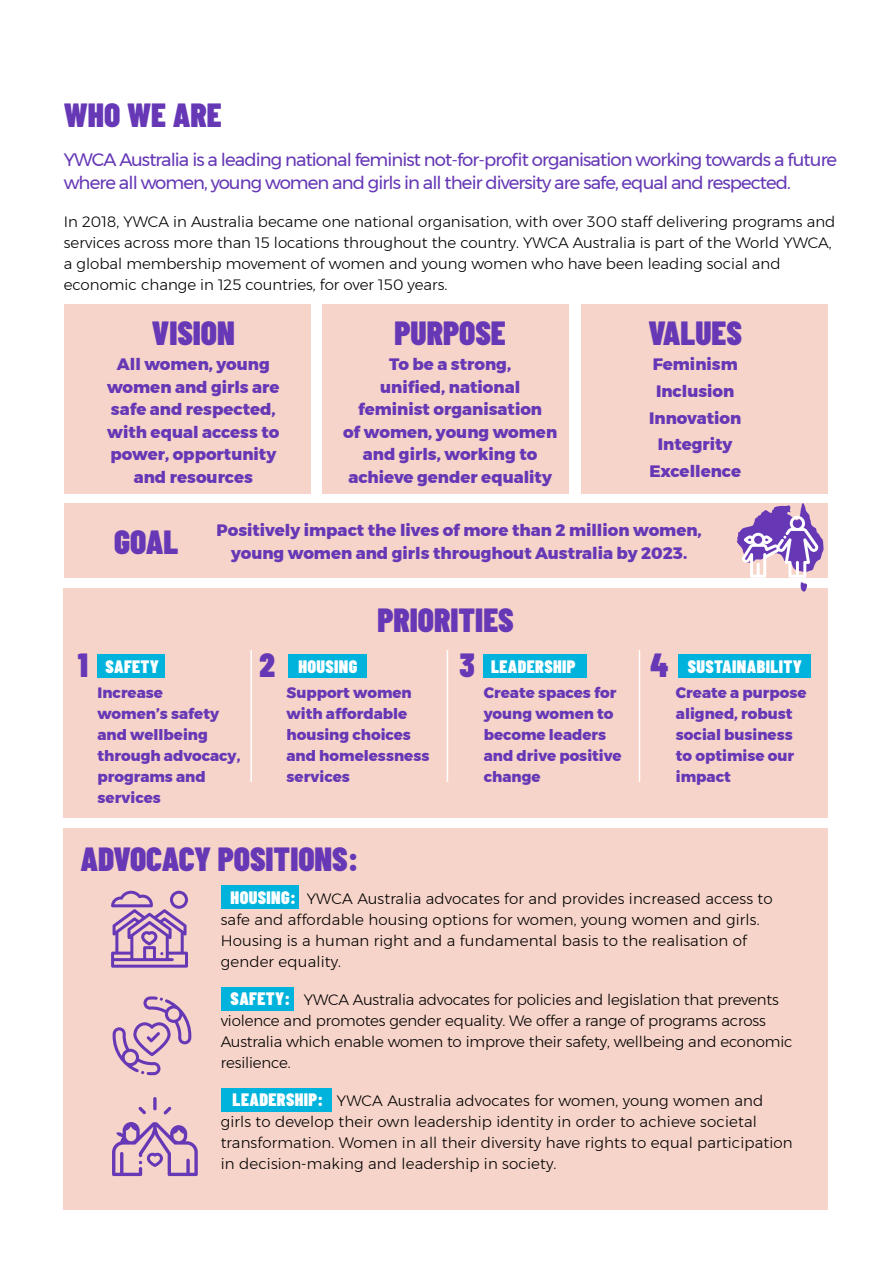
<style>
.page{position:relative;width:893px;height:1263px;background:#fff}
.page>*{position:absolute;margin:0;border:0;box-sizing:border-box;transform-origin:0 0}
.t1{font:900 33.45px "Barlow Condensed";color:#6638b6}
.t2{font:18px/22.5px "Montserrat";letter-spacing:-.05em;color:#6638b6}
.t3{font:900 18px "Barlow Condensed";letter-spacing:.02em;color:#fff}
.t4{font:800 16.5px/22.5px "Montserrat";color:#6638b6;text-align:center}
.t5{font:300 15px/21px "Montserrat";color:#000}
.t6{font:800 15px/21px "Montserrat";color:#6638b6}
.s1{font-family:"Barlow Condensed";font-weight:900;font-size:18px;color:#fff}
</style>
<div class="page">
<div style="left:64px;top:304px;width:246px;height:189px;background:#f7d4c9"></div>
<div style="left:64px;top:503px;width:763px;height:75px;background:#f7d4c9"></div>
<div style="left:322px;top:304px;width:247px;height:189px;background:#f7d4c9"></div>
<div style="left:581px;top:304px;width:246px;height:189px;background:#f7d4c9"></div>
<div style="left:63px;top:588px;width:765px;height:230px;background:#f7d4c9"></div>
<div style="left:63px;top:828px;width:765px;height:382px;background:#f7d4c9"></div>
<div style="left:98px;top:654px;width:67px;height:23px;background:#00b3dc"></div>
<div style="left:288px;top:654px;width:78px;height:23px;background:#00b3dc"></div>
<div style="left:483px;top:654px;width:104px;height:23px;background:#00b3dc"></div>
<div style="left:678px;top:654px;width:132px;height:23px;background:#00b3dc"></div>
<div style="left:221px;top:885px;width:77px;height:24px;background:#00b3dc"></div>
<div style="left:221px;top:987px;width:73px;height:24px;background:#00b3dc"></div>
<div style="left:221px;top:1087px;width:111px;height:24px;background:#00b3dc"></div>
<hr style="left:250px;top:650px;width:2px;height:132px;background:#fff">
<hr style="left:447px;top:650px;width:1px;height:132px;background:#fff">
<hr style="left:639px;top:650px;width:1px;height:132px;background:#fff">
<svg style="left:737px;top:503px;width:87px;height:89px"></svg>
<svg style="left:111px;top:891px;width:77px;height:77px"></svg>
<svg style="left:113px;top:996px;width:78px;height:79px"></svg>
<svg style="left:153px;top:1097px;width:4px;height:13px"></svg>
<svg style="left:138px;top:1107px;width:8px;height:7px"></svg>
<svg style="left:163px;top:1107px;width:8px;height:7px"></svg>
<svg style="left:112px;top:1122px;width:86px;height:54px"></svg>
<h1 class="t1" style="left:64px;top:91px;width:160px">WHO WE ARE</h1>
<p class="t2" style="left:64px;top:148px;width:775px">YWCA Australia is a leading national feminist not-for-profit organisation working towards a future where all women, young women and girls in all their diversity are safe, equal and respected.</p>
<p class="t5" style="left:64px;top:211px;width:773px">In 2018, YWCA in Australia became one national organisation, with over 300 staff delivering programs and services across more than 15 locations throughout the country. YWCA Australia is part of the World YWCA, a global membership movement of women and young women who have been leading social and economic change in 125 countries, for over 150 years.</p>
<h1 class="t1" style="left:152px;top:309px;width:84px">VISION</h1>
<p class="t4" style="left:107px;top:353px;width:174px">All women, young women and girls are safe and respected, with equal access to power, opportunity and resources</p>
<h1 class="t1" style="left:394px;top:309px;width:113px">PURPOSE</h1>
<p class="t4" style="left:343px;top:353px;width:216px">To be a strong,<br>unified, national feminist organisation<br>of women, young women and girls, working to achieve gender equality</p>
<h1 class="t1" style="left:648px;top:309px;width:95px">VALUES</h1>
<p class="t4" style="left:649px;top:351px;width:94px;line-height:26.7px">Feminism<br>Inclusion<br>Innovation<br>Integrity<br>Excellence</p>
<h1 class="t1" style="left:114px;top:518px;width:66px">GOAL</h1>
<p class="t4" style="left:216px;top:519px;width:487px">Positively impact the lives of more than 2 million women, young women and girls throughout Australia by 2023.</p>
<h1 class="t1" style="left:377px;top:596px;width:138px">PRIORITIES</h1>
<h1 class="t1" style="left:78px;top:641px;width:12px">1</h1>
<h1 class="t1" style="left:260px;top:641px;width:17px">2</h1>
<h1 class="t1" style="left:460px;top:641px;width:17px">3</h1>
<h1 class="t1" style="left:650px;top:641px;width:19px">4</h1>
<p class="t3" style="left:105px;top:654px;width:55px">SAFETY</p>
<p class="t6" style="left:98px;top:682px;width:144px">Increase<br>women’s safety and wellbeing through advocacy, programs and services</p>
<p class="t3" style="left:298px;top:654px;width:60px">HOUSING</p>
<p class="t6" style="left:286px;top:682px;width:144px">Support women with affordable housing choices and homelessness services</p>
<p class="t3" style="left:491px;top:654px;width:86px">LEADERSHIP</p>
<p class="t6" style="left:484px;top:682px;width:139px">Create spaces for young women to become leaders and drive positive change</p>
<p class="t3" style="left:688px;top:654px;width:116px">SUSTAINABILITY</p>
<p class="t6" style="left:676px;top:682px;width:132px">Create a purpose aligned, robust social business to optimise our impact</p>
<h1 class="t1" style="left:80px;top:835px;width:280px">ADVOCACY POSITIONS:</h1>
<p class="t5" style="left:221px;top:888px;width:553px;text-indent:10px"><span class="s1">HOUSING:</span> YWCA Australia advocates for and provides increased access to safe and affordable housing options for women, young women and girls.<br>Housing is a human right and a fundamental basis to the realisation of gender equality.</p>
<p class="t5" style="left:221px;top:989px;width:573px;text-indent:10px"><span class="s1">SAFETY:</span> YWCA Australia advocates for policies and legislation that prevents violence and promotes gender equality. We offer a range of programs across Australia which enable women to improve their safety, wellbeing and economic resilience.</p>
<p class="t5" style="left:221px;top:1090px;width:573px;text-indent:12px"><span class="s1">LEADERSHIP:</span> YWCA Australia advocates for women, young women and girls to develop their own leadership identity in order to achieve societal transformation. Women in all their diversity have rights to equal participation in decision-making and leadership in society.</p>
</div>
